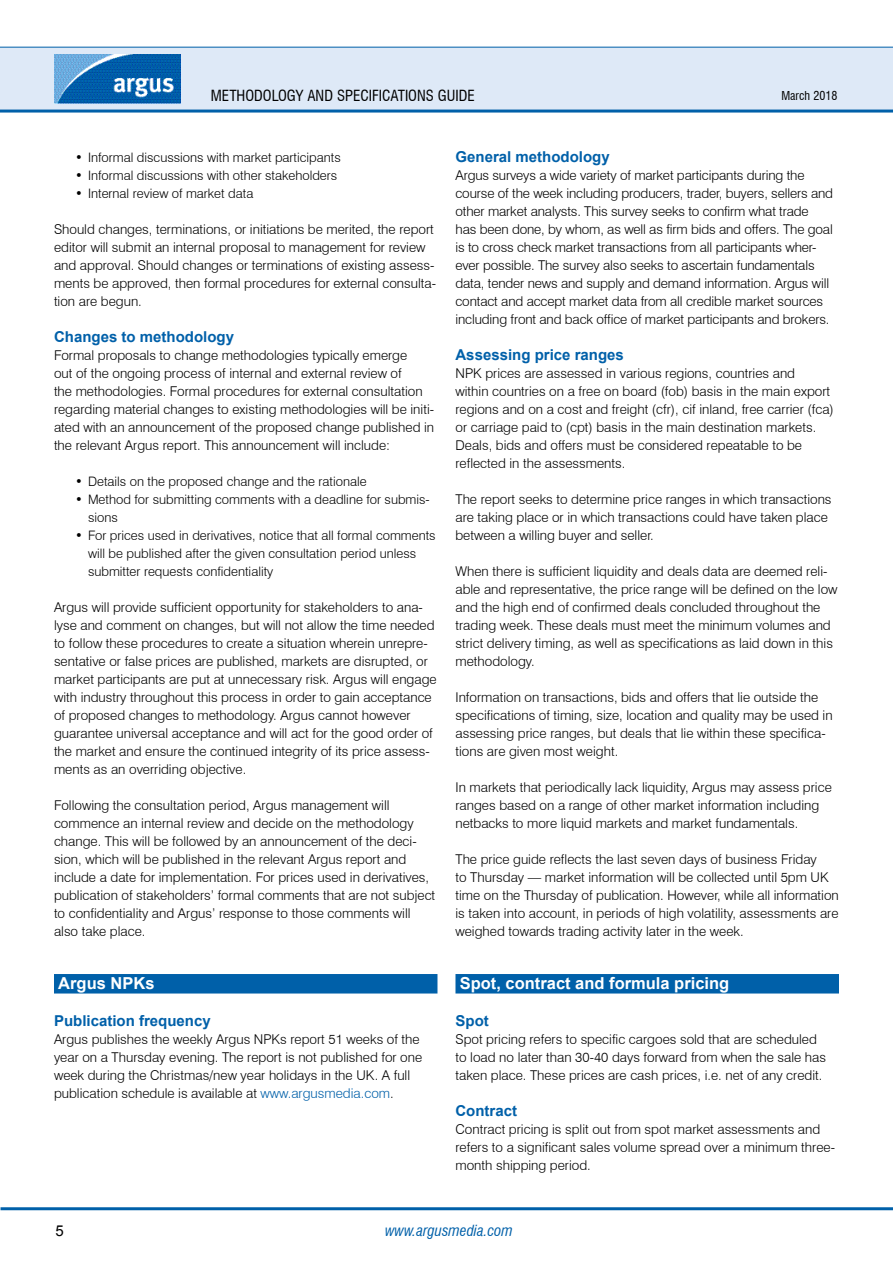
<style>
.page{position:relative;width:893px;height:1263px;background:#fff}
.page>*{position:absolute;margin:0;border:0;box-sizing:border-box;transform-origin:0 0}
.t1{font:700 16.5px "Arial";color:#fff}
.t2{font:700 15px "Arial";color:#0060a9}
.t3{font:condensed 15px "Swiss 721 BT";color:#000}
.t4{font:italic condensed 15px "Swiss 721 BT";color:#0060a9}
.t5{font:15px "Arial";color:#000}
.t6{font:300 13.5px/18px "Swiss 721 BT";color:#000}
.t7{font:300 13.05px/18px "Swiss 721 BT";color:#000}
.t8{font:condensed 12px "Swiss 721 BT";color:#000}
.s1{color:#0060a9}
</style>
<div class="page">
<div style="left:0;top:47px;width:893px;height:64px;background:#dee9f7"></div>
<hr style="left:0;top:110px;width:893px;height:3px;background:#0060a9">
<hr style="left:0;top:47px;width:893px;height:1px;background:#0060a9">
<hr style="left:1px;top:1207px;width:892px;height:3px;background:#0060a9">
<img style="left:54px;top:54px;width:126px;height:50px">
<div style="left:54px;top:974px;width:383px;height:19px;background:#0060a9"></div>
<div style="left:455px;top:974px;width:384px;height:19px;background:#0060a9"></div>
<p class="t3" style="left:211px;top:86px;width:265px">METHODOLOGY AND SPECIFICATIONS GUIDE</p>
<p class="t8" style="left:781px;top:88px;width:58px">MARCH 2018</p>
<p class="t7" style="left:75px;top:148px;width:267px">• Informal discussions with market participants</p>
<p class="t7" style="left:75px;top:166px;width:264px">• Informal discussions with other stakeholders</p>
<p class="t7" style="left:75px;top:184px;width:180px">• Internal review of market data</p>
<p class="t6" style="left:54px;top:220px;width:384px">Should changes, terminations, or initiations be merited, the report editor will submit an internal proposal to management for review and approval. Should changes or terminations of existing assess&shy;ments be approved, then formal procedures for external consulta&shy;tion are begun.</p>
<p class="t2" style="left:54px;top:327px;width:182px">Changes to methodology</p>
<p class="t6" style="left:54px;top:346px;width:382px">Formal proposals to change methodologies typically emerge<br>out of the ongoing process of internal and external review of<br>the methodologies. Formal procedures for external consultation regarding material changes to existing methodologies will be initi&shy;ated with an announcement of the proposed change published in the relevant Argus report. This announcement will include:</p>
<p class="t7" style="left:75px;top:472px;width:293px">• Details on the proposed change and the rationale</p>
<p class="t7" style="left:88px;top:490px;width:343px;text-indent:-13px">• Method for submitting comments with a deadline for submis&shy;sions</p>
<p class="t7" style="left:88px;top:526px;width:349px;text-indent:-13px">• For prices used in derivatives, notice that all formal comments will be published after the given consultation period unless submitter requests confidentiality</p>
<p class="t6" style="left:54px;top:598px;width:384px">Argus will provide sufficient opportunity for stakeholders to ana&shy;lyse and comment on changes, but will not allow the time needed to follow these procedures to create a situation wherein unrepre&shy;sentative or false prices are published, markets are disrupted, or market participants are put at unnecessary risk. Argus will engage with industry throughout this process in order to gain acceptance of proposed changes to methodology. Argus cannot however guarantee universal acceptance and will act for the good order of the market and ensure the continued integrity of its price assess&shy;ments as an overriding objective.</p>
<p class="t6" style="left:54px;top:796px;width:383px">Following the consultation period, Argus management will commence an internal review and decide on the methodology change. This will be followed by an announcement of the deci&shy;sion, which will be published in the relevant Argus report and include a date for implementation. For prices used in derivatives, publication of stakeholders’ formal comments that are not subject to confidentiality and Argus’ response to those comments will also take place.</p>
<p class="t1" style="left:58px;top:973px;width:98px">Argus NPKs</p>
<p class="t2" style="left:54px;top:1011px;width:158px">Publication frequency</p>
<p class="t6" style="left:54px;top:1030px;width:370px">Argus publishes the weekly Argus NPKs report 51 weeks of the year on a Thursday evening. The report is not published for one week during the Christmas/new year holidays in the UK. A full publication schedule is available at <span class="s1">www.argusmedia.com</span>.</p>
<p class="t2" style="left:455px;top:147px;width:156px">General methodology</p>
<p class="t6" style="left:455px;top:166px;width:379px">Argus surveys a wide variety of market participants during the course of the week including producers, trader, buyers, sellers and other market analysts. This survey seeks to confirm what trade<br>has been done, by whom, as well as firm bids and offers. The goal is to cross check market transactions from all participants wher&shy;ever possible. The survey also seeks to ascertain fundamentals data, tender news and supply and demand information. Argus will contact and accept market data from all credible market sources including front and back office of market participants and brokers.</p>
<p class="t2" style="left:455px;top:345px;width:170px">Assessing price ranges</p>
<p class="t6" style="left:455px;top:364px;width:380px">NPK prices are assessed in various regions, countries and<br>within countries on a free on board (fob) basis in the main export regions and on a cost and freight (cfr), cif inland, free carrier (fca) or carriage paid to (cpt) basis in the main destination markets.<br>Deals, bids and offers must be considered repeatable to be reflected in the assessments.</p>
<p class="t6" style="left:455px;top:490px;width:378px">The report seeks to determine price ranges in which transactions are taking place or in which transactions could have taken place between a willing buyer and seller.</p>
<p class="t6" style="left:455px;top:562px;width:384px">When there is sufficient liquidity and deals data are deemed reli&shy;able and representative, the price range will be defined on the low and the high end of confirmed deals concluded throughout the trading week. These deals must meet the minimum volumes and strict delivery timing, as well as specifications as laid down in this methodology.</p>
<p class="t6" style="left:455px;top:688px;width:379px">Information on transactions, bids and offers that lie outside the specifications of timing, size, location and quality may be used in assessing price ranges, but deals that lie within these specifica&shy;tions are given most weight.</p>
<p class="t6" style="left:455px;top:778px;width:378px">In markets that periodically lack liquidity, Argus may assess price ranges based on a range of other market information including netbacks to more liquid markets and market fundamentals.</p>
<p class="t6" style="left:455px;top:850px;width:385px">The price guide reflects the last seven days of business Friday<br>to Thursday — market information will be collected until 5pm UK time on the Thursday of publication. However, while all information is taken into account, in periods of high volatility, assessments are weighed towards trading activity later in the week.</p>
<p class="t1" style="left:460px;top:973px;width:271px">Spot, contract and formula pricing</p>
<p class="t2" style="left:455px;top:1011px;width:35px">Spot</p>
<p class="t6" style="left:455px;top:1030px;width:372px">Spot pricing refers to specific cargoes sold that are scheduled to load no later than 30-40 days forward from when the sale has taken place. These prices are cash prices, i.e. net of any credit.</p>
<p class="t2" style="left:455px;top:1101px;width:63px">Contract</p>
<p class="t6" style="left:455px;top:1120px;width:381px">Contract pricing is split out from spot market assessments and refers to a significant sales volume spread over a minimum three&shy;month shipping period.</p>
<p class="t5" style="left:55px;top:1220px;width:10px">5</p>
<p class="t4" style="left:385px;top:1221px;width:129px">www.argusmedia.com</p>
</div>
